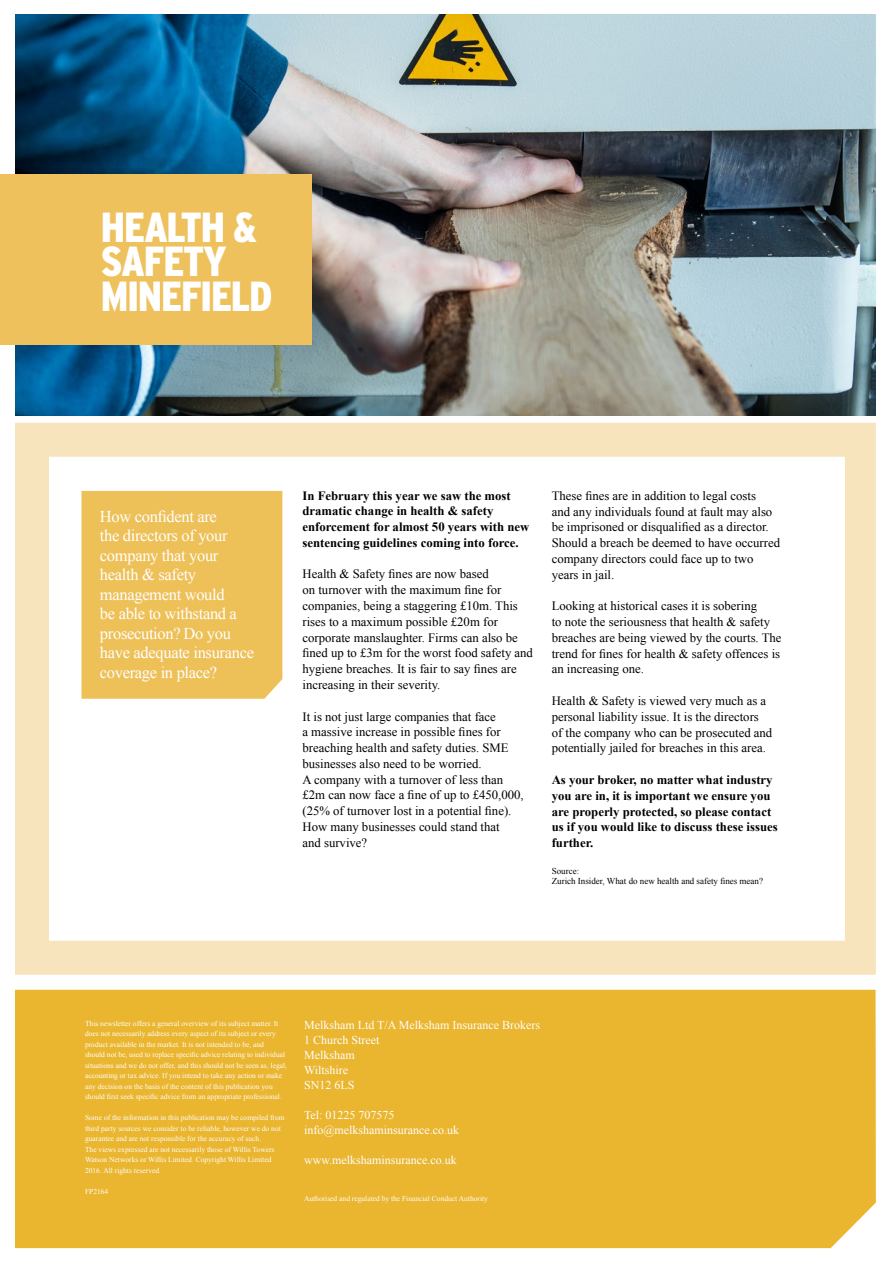
<style>
.page{position:relative;width:893px;height:1263px;background:#fff}
.page>*{position:absolute;margin:0;border:0;box-sizing:border-box;transform-origin:0 0}
.t1{font:900 condensed 42px/34.5px "Interstate";letter-spacing:-.03em;color:#fff}
.t2{font:16.5px/19.5px "Times New Roman";letter-spacing:-.02em;color:#fff}
.t3{font:12.75px/15.8px "Times New Roman";color:#000}
.t4{font:700 12.75px/15.8px "Times New Roman";color:#000}
.t5{font:12px/15px "Times New Roman";color:#fff}
.t6{font:9px/10.8px "Times New Roman";color:#000}
.t7{font:7.5px/10.5px "Times New Roman";color:#fff}
</style>
<div class="page">
<div style="left:8px;top:415px;width:875px;height:567px;background:#f8e4bc"></div>
<div style="left:0;top:408px;width:891px;height:582px;border:15px solid #fff"></div>
<div style="left:15px;top:990px;width:861px;height:258px;background:#eab52f"></div>
<div style="left:49px;top:457px;width:796px;height:484px;background:#fff"></div>
<img style="left:15px;top:15px;width:860px;height:400px">
<div style="left:81px;top:491px;width:201px;height:208px;background:#eec058"></div>
<div style="left:0;top:174px;width:311px;height:171px;background:#eec15d"></div>
<h1 class="t1" style="left:101px;top:210px;width:173px">HEALTH &amp;<br>SAFETY<br>MINEFIELD</h1>
<p class="t2" style="left:100px;top:506px;width:156px">How confident are<br>the directors of your company that your health &amp; safety management would<br>be able to withstand a prosecution? Do you have adequate insurance coverage in place?</p>
<p class="t4" style="left:302px;top:487px;width:228px">In February this year we saw the most dramatic change in health &amp; safety enforcement for almost 50 years with new sentencing guidelines coming into force.</p>
<p class="t3" style="left:302px;top:566px;width:232px">Health &amp; Safety fines are now based<br>on turnover with the maximum fine for companies, being a staggering £10m. This rises to a maximum possible £20m for corporate manslaughter. Firms can also be fined up to £3m for the worst food safety and hygiene breaches. It is fair to say fines are increasing in their severity.</p>
<p class="t3" style="left:302px;top:708px;width:223px">It is not just large companies that face<br>a massive increase in possible fines for breaching health and safety duties. SME businesses also need to be worried.<br>A company with a turnover of less than £2m can now face a fine of up to £450,000, (25% of turnover lost in a potential fine).<br>How many businesses could stand that<br>and survive?</p>
<p class="t3" style="left:552px;top:487px;width:230px">These fines are in addition to legal costs<br>and any individuals found at fault may also be imprisoned or disqualified as a director.<br>Should a breach be deemed to have occurred company directors could face up to two years in jail.</p>
<p class="t3" style="left:552px;top:598px;width:231px">Looking at historical cases it is sobering<br>to note the seriousness that health &amp; safety breaches are being viewed by the courts. The trend for fines for health &amp; safety offences is an increasing one.</p>
<p class="t3" style="left:552px;top:693px;width:222px">Health &amp; Safety is viewed very much as a personal liability issue. It is the directors of the company who can be prosecuted and potentially jailed for breaches in this area.</p>
<p class="t4" style="left:552px;top:771px;width:227px">As your broker, no matter what industry you are in, it is important we ensure you are properly protected, so please contact us if you would like to discuss these issues further.</p>
<p class="t6" style="left:552px;top:865px;width:213px">Source:<br>Zurich Insider, What do new health and safety fines mean?</p>
<p class="t7" style="left:85px;top:1018px;width:204px">This newsletter offers a general overview of its subject matter. It does not necessarily address every aspect of its subject or every product available in the market. It is not intended to be, and<br>should not be, used to replace specific advice relating to individual situations and we do not offer, and this should not be seen as, legal, accounting or tax advice. If you intend to take any action or make any decision on the basis of the content of this publication you should first seek specific advice from an appropriate professional.</p>
<p class="t7" style="left:85px;top:1112px;width:201px">Some of the information in this publication may be compiled from third party sources we consider to be reliable, however we do not guarantee and are not responsible for the accuracy of such.<br>The views expressed are not necessarily those of Willis Towers Watson Networks or Willis Limited. Copyright Willis Limited 2016. All rights reserved.</p>
<p class="t7" style="left:85px;top:1186px;width:25px">FP2164</p>
<p class="t5" style="left:304px;top:1017px;width:238px">Melksham Ltd T/A Melksham Insurance Brokers<br>1 Church Street<br>Melksham<br>Wiltshire<br>SN12 6LS</p>
<p class="t5" style="left:304px;top:1107px;width:157px">Tel: 01225 707575 info@melkshaminsurance.co.uk</p>
<p class="t5" style="left:304px;top:1152px;width:154px">www.melkshaminsurance.co.uk</p>
<p class="t7" style="left:304px;top:1193px;width:185px">Authorised and regulated by the Financial Conduct Authority</p>
</div>
